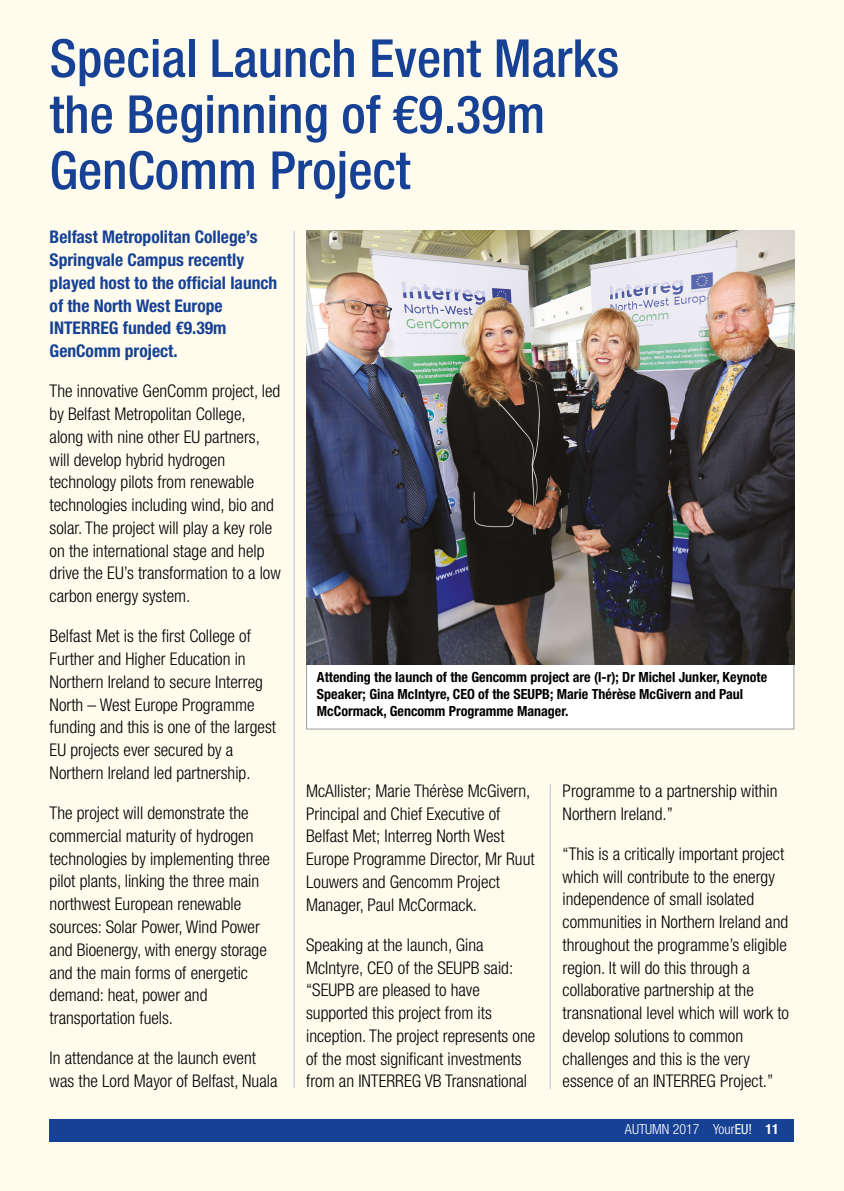
<style>
.page{position:relative;width:844px;height:1191px;background:#fff}
.page>*{position:absolute;margin:0;border:0;box-sizing:border-box;transform-origin:0 0}
.t1{font:500 condensed 52.5px/56px "Helvetica Neue LT Std";color:#164194}
.t2{font:300 condensed 17.5px/22.8px "Helvetica Neue LT Std";color:#000}
.t3{font:700 condensed 17.5px/22.8px "Helvetica Neue LT Std";color:#164194}
.t4{font:700 condensed 14px/16.8px "Helvetica Neue LT Std";color:#000}
.t5{font:300 condensed 14px "Helvetica Neue LT Std";color:#fff}
.s1{font-weight:400}
.s2{font-weight:700}
</style>
<div class="page">
<div style="left:0;top:0;width:843px;height:1191px;background:#fffced"></div>
<div style="left:50px;top:1119px;width:744px;height:22px;background:#164194"></div>
<div style="left:306px;top:659px;width:487px;height:70px;background:#fff"></div>
<div style="left:306px;top:659px;width:488px;height:70px;border:1px solid #9d9d9c"></div>
<hr style="left:294px;top:231px;width:1px;height:857px;background:#bcbfe1">
<hr style="left:549px;top:784px;width:1px;height:305px;background:#bcbfe1">
<img style="left:306px;top:231px;width:488px;height:433px">
<p class="t1" style="left:50px;top:30px;width:571px">Special Launch Event Marks the Beginning of €9.39m<br>GenComm Project</p>
<p class="t3" style="left:50px;top:225px;width:229px">Belfast Metropolitan College’s<br>Springvale Campus recently played host to the official launch of the North West Europe<br>INTERREG funded €9.39m<br>GenComm project.</p>
<p class="t2" style="left:50px;top:379px;width:232px">The innovative GenComm project, led by Belfast Metropolitan College, along with nine other EU partners, will develop hybrid hydrogen technology pilots from renewable technologies including wind, bio and solar. The project will play a key role on the international stage and help drive the EU’s transformation to a low carbon energy system.</p>
<p class="t2" style="left:50px;top:624px;width:228px">Belfast Met is the first College of Further and Higher Education in Northern Ireland to secure Interreg North – West Europe Programme funding and this is one of the largest EU projects ever secured by a Northern Ireland led partnership.</p>
<p class="t2" style="left:50px;top:801px;width:222px">The project will demonstrate the commercial maturity of hydrogen technologies by implementing three pilot plants, linking the three main northwest European renewable sources: Solar Power, Wind Power and Bioenergy, with energy storage and the main forms of energetic demand: heat, power and transportation fuels.</p>
<p class="t2" style="left:50px;top:1046px;width:229px">In attendance at the launch event was the Lord Mayor of Belfast, Nuala</p>
<p class="t4" style="left:317px;top:669px;width:451px">Attending the launch of the Gencomm project are (l-r); Dr Michel Junker, Keynote<br>Speaker; Gina McIntyre, CEO of the SEUPB; Marie Thérèse McGivern and Paul<br>McCormack, Gencomm Programme Manager.</p>
<p class="t2" style="left:306px;top:779px;width:230px">McAllister; Marie Thérèse McGivern,<br>Principal and Chief Executive of<br>Belfast Met; Interreg North West<br>Europe Programme Director, Mr Ruut<br>Louwers and Gencomm Project<br>Manager, Paul McCormack.</p>
<p class="t2" style="left:306px;top:933px;width:230px">Speaking at the launch, Gina<br>McIntyre, CEO of the SEUPB said: “SEUPB are pleased to have supported this project from its inception. The project represents one of the most significant investments from an INTERREG VB Transnational</p>
<p class="t2" style="left:562px;top:779px;width:216px">Programme to a partnership within<br>Northern Ireland.”</p>
<p class="t2" style="left:562px;top:842px;width:228px">“This is a critically important project which will contribute to the energy independence of small isolated communities in Northern Ireland and throughout the programme’s eligible region. It will do this through a collaborative partnership at the transnational level which will work to develop solutions to common challenges and this is the very essence of an INTERREG Project.”</p>
<p class="t5" style="left:624px;top:1121px;width:155px">AUTUMN 2017 Your<span class="s1">EU!</span> <span class="s2">11</span></p>
</div>
